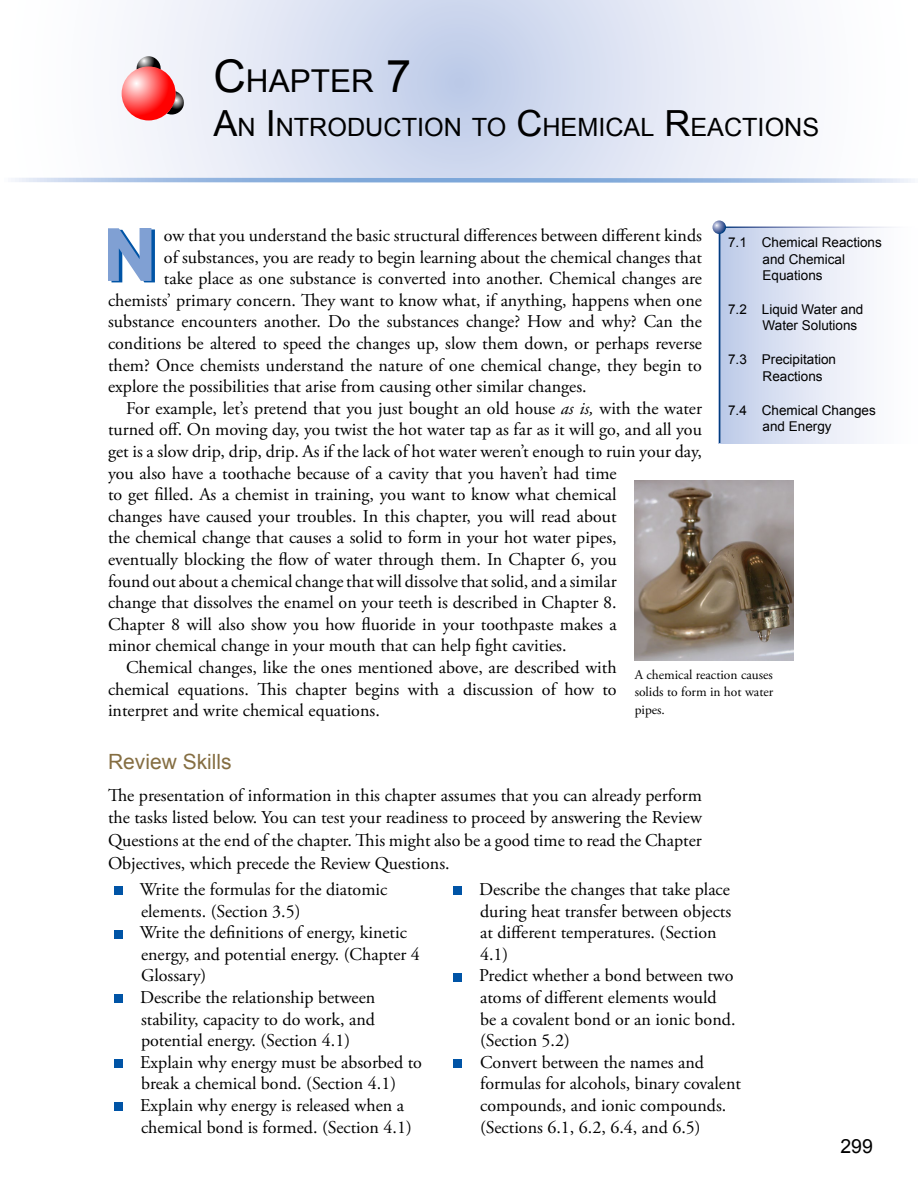
<style>
.page{position:relative;width:918px;height:1188px;background:#fff}
.page>*{position:absolute;margin:0;border:0;box-sizing:border-box;transform-origin:0 0}
.Chapter_Title{font:31.5px "Arial";color:#000}
.Chapter_Title-2{font:25.2px "Arial";color:#000}
.t1{font:21px "Arial";color:#856e42}
.t2{font:19.5px "Arial";color:#000}
.Body_Text_indent{font:18px/21.6px "Adobe Garamond Pro";color:#000}
.Body_Text_first_para{font:18px/22.8px "Adobe Garamond Pro";color:#000;text-align:justify}
.Review_Skills{font:18px/21.6px "Adobe Garamond Pro";color:#000}
.objectives{font:18px/21.6px "Adobe Garamond Pro";color:#000}
.Sections_page_1{font:13.5px/16.2px "Arial";color:#000}
.t3{font:13.5px/17.7px "Adobe Garamond Pro";color:#000;text-align:justify}
.s1{font-size:45px}
.s2{font-size:36px}
.s3{font-style:italic}
</style>
<div class="page">
<div style="left:719px;top:228px;width:199px;height:216px;background:linear-gradient(to right,#c2ceea,#fff)"></div>
<hr style="left:719px;top:228px;width:1px;height:215px;background:#003c7e">
<svg style="left:712px;top:220px;width:14px;height:14px"></svg>
<svg style="left:121px;top:0;width:659px;height:175px"></svg>
<svg style="left:11px;top:175px;width:904px;height:8px"></svg>
<svg style="left:167px;top:91px;width:18px;height:26px"></svg>
<svg style="left:136px;top:56px;width:26px;height:13px"></svg>
<svg style="left:122px;top:66px;width:54px;height:54px;background:#fd5858"></svg>
<img style="left:635px;top:480px;width:159px;height:180px">
<div style="left:114px;top:887px;width:8px;height:8px;background:#0054a6"></div>
<div style="left:114px;top:930px;width:8px;height:8px;background:#0054a6"></div>
<div style="left:114px;top:995px;width:8px;height:8px;background:#0054a6"></div>
<div style="left:114px;top:1060px;width:8px;height:8px;background:#0054a6"></div>
<div style="left:114px;top:1103px;width:8px;height:8px;background:#0054a6"></div>
<div style="left:453px;top:887px;width:8px;height:8px;background:#0054a6"></div>
<div style="left:453px;top:973px;width:8px;height:8px;background:#0054a6"></div>
<div style="left:453px;top:1060px;width:8px;height:8px;background:#0054a6"></div>
<svg style="left:108px;top:228px;width:47px;height:54px"></svg>
<h1 class="Chapter_Title" style="left:213px;top:61px;width:199px"><span class="s1">C</span>HAPTER <span class="s1">7</span></h1>
<h1 class="Chapter_Title-2" style="left:213px;top:110px;width:607px"><span class="s2">A</span>N <span class="s2">I</span>NTRODUCTION TO <span class="s2">C</span>HEMICAL <span class="s2">R</span>EACTIONS</h1>
<p class="Body_Text_first_para" style="left:164px;top:225px;width:540px">ow that you understand the basic structural differences between different kinds</p>
<p class="Body_Text_first_para" style="left:164px;top:246px;width:540px">of substances, you are ready to begin learning about the chemical changes that</p>
<p class="Body_Text_first_para" style="left:164px;top:268px;width:540px">take place as one substance is converted into another. Chemical changes are</p>
<p class="Body_Text_first_para" style="left:108px;top:289px;width:595px">chemists’ primary concern. They want to know what, if anything, happens when one</p>
<p class="Body_Text_first_para" style="left:108px;top:311px;width:595px">substance encounters another. Do the substances change? How and why? Can the</p>
<p class="Body_Text_first_para" style="left:108px;top:333px;width:595px">conditions be altered to speed the changes up, slow them down, or perhaps reverse</p>
<p class="Body_Text_first_para" style="left:108px;top:354px;width:595px">them? Once chemists understand the nature of one chemical change, they begin to</p>
<p class="Body_Text_first_para" style="left:108px;top:376px;width:480px">explore the possibilities that arise from causing other similar changes.</p>
<p class="Body_Text_indent" style="left:108px;top:398px;width:596px;text-indent:18px">For example, let’s pretend that you just bought an old house <span class="s3">as is,</span> with the water turned off. On moving day, you twist the hot water tap as far as it will go, and all you get is a slow drip, drip, drip. As if the lack of hot water weren’t enough to ruin your day, you also have a toothache because of a cavity that you haven’t had time<br>to get filled. As a chemist in training, you want to know what chemical<br>changes have caused your troubles. In this chapter, you will read about<br>the chemical change that causes a solid to form in your hot water pipes,<br>eventually blocking the flow of water through them. In Chapter 6, you<br>found out about a chemical change that will dissolve that solid, and a similar<br>change that dissolves the enamel on your teeth is described in Chapter 8.<br>Chapter 8 will also show you how fluoride in your toothpaste makes a<br>minor chemical change in your mouth that can help fight cavities.</p>
<p class="Body_Text_indent" style="left:108px;top:657px;width:510px;text-align:justify;text-indent:18px">Chemical changes, like the ones mentioned above, are described with chemical equations. This chapter begins with a discussion of how to interpret and write chemical equations.</p>
<p class="t3" style="left:635px;top:666px;width:140px">A chemical reaction causes solids to form in hot water pipes.</p>
<p class="t1" style="left:108px;top:748px;width:125px">Review Skills</p>
<p class="Body_Text_first_para" style="left:108px;top:784px;width:596px">The presentation of information in this chapter assumes that you can already perform the tasks listed below. You can test your readiness to proceed by answering the Review Questions at the end of the chapter. This might also be a good time to read the Chapter Objectives, which precede the Review Questions.</p>
<p class="Review_Skills" style="left:140px;top:879px;width:249px">Write the formulas for the diatomic elements. (Section 3.5)</p>
<p class="Review_Skills" style="left:140px;top:922px;width:282px">Write the definitions of energy, kinetic energy, and potential energy. (Chapter 4<br>Glossary)</p>
<p class="objectives" style="left:140px;top:987px;width:237px;text-align:justify">Describe the relationship between stability, capacity to do work, and potential energy. (Section 4.1)</p>
<p class="objectives" style="left:140px;top:1052px;width:283px">Explain why energy must be absorbed to break a chemical bond. (Section 4.1)</p>
<p class="objectives" style="left:140px;top:1095px;width:273px">Explain why energy is released when a chemical bond is formed. (Section 4.1)</p>
<p class="Sections_page_1" style="left:763px;top:235px;width:121px;text-indent:-35px">7.1 Chemical Reactions and Chemical<br>Equations</p>
<p class="Sections_page_1" style="left:763px;top:301px;width:102px;text-indent:-35px">7.2 Liquid Water and<br>Water Solutions</p>
<p class="Sections_page_1" style="left:763px;top:352px;width:75px;text-indent:-35px">7.3 Precipitation<br>Reactions</p>
<p class="Sections_page_1" style="left:763px;top:402px;width:115px;text-indent:-35px">7.4 Chemical Changes and Energy</p>
<p class="Review_Skills" style="left:479px;top:879px;width:254px">Describe the changes that take place during heat transfer between objects at different temperatures. (Section<br>4.1)</p>
<p class="Review_Skills" style="left:479px;top:965px;width:258px">Predict whether a bond between two atoms of different elements would be a covalent bond or an ionic bond. (Section 5.2)</p>
<p class="Review_Skills" style="left:480px;top:1052px;width:262px">Convert between the names and formulas for alcohols, binary covalent compounds, and ionic compounds. (Sections 6.1, 6.2, 6.4, and 6.5)</p>
<p class="t2" style="left:840px;top:1134px;width:34px">299</p>
</div>
